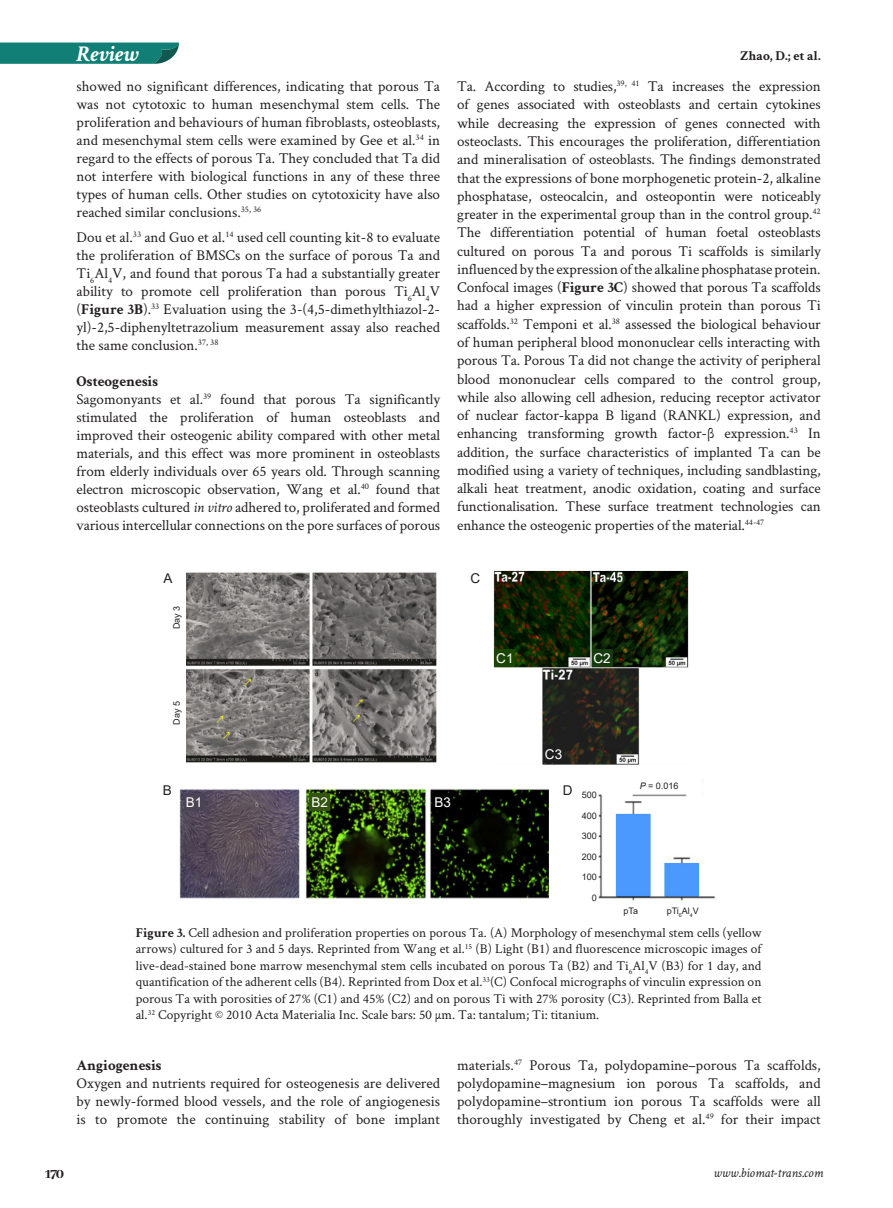
<style>
.page{position:relative;width:893px;height:1208px;background:#fff}
.page>*{position:absolute;margin:0;border:0;box-sizing:border-box;transform-origin:0 0}
.t1{font:italic 700 22.5px "Crimson Text";color:#fff}
.Content_2{font:15px/18px "Crimson Text";color:#231f20;text-align:justify}
.Content_2-2{font:700 15px "Crimson Text";color:#231f20}
.t2{font:800 15px "Abhaya Libre";color:#231f20}
.Content_2-3{font:13.5px/16.5px "Crimson Text";color:#231f20;text-align:justify}
.t3{font:italic 13.5px "Crimson Text";color:#231f20}
.t4{font:700 13.5px "Crimson Text";color:#231f20}
.Content_2-4{font:13.5px "Arial";color:#fff}
.Content_2-5{font:13.5px "Arial";color:#231f20}
.Content_2-6{font:9px "Arial";color:#231f20}
.s1{font-weight:700}
.s2{font-style:italic}
</style>
<div class="page">
<svg style="left:0;top:43px;width:179px;height:21px;background:#1a8278"></svg>
<img style="left:187px;top:572px;width:250px;height:191px">
<img style="left:493px;top:570px;width:196px;height:195px">
<img style="left:585px;top:781px;width:131px;height:120px">
<img style="left:179px;top:788px;width:369px;height:111px">
<div style="left:184px;top:793px;width:20px;height:18px;background:#4a4454"></div>
<div style="left:310px;top:793px;width:20px;height:18px;background:#34530f"></div>
<div style="left:432px;top:793px;width:21px;height:18px;background:#000"></div>
<div style="left:638px;top:779px;width:42px;height:13px;background:#fff"></div>
<div style="left:577px;top:791px;width:20px;height:110px;background:#fff"></div>
<div style="left:495px;top:649px;width:20px;height:18px;background:#1a4501"></div>
<div style="left:592px;top:649px;width:20px;height:18px;background:#153a0d"></div>
<div style="left:543px;top:745px;width:21px;height:18px;background:#1f1f1f"></div>
<h1 class="t1" style="left:77px;top:40px;width:64px">Review</h1>
<p class="Content_2" style="left:77px;top:77px;width:365px">showed no significant differences, indicating that porous Ta was not cytotoxic to human mesenchymal stem cells. The proliferation and behaviours of human fibroblasts, osteoblasts, and mesenchymal stem cells were examined by Gee et al.<sup>34</sup> in regard to the effects of porous Ta. They concluded that Ta did not interfere with biological functions in any of these three types of human cells. Other studies on cytotoxicity have also reached similar conclusions.<sup>35,</sup> <sup>36</sup></p>
<p class="Content_2" style="left:77px;top:227px;width:365px">Dou et al.<sup>33</sup> and Guo et al.<sup>14</sup> used cell counting kit-8 to evaluate the proliferation of BMSCs on the surface of porous Ta and Ti<sub>6</sub>Al<sub>4</sub>V, and found that porous Ta had a substantially greater ability to promote cell proliferation than porous Ti<sub>6</sub>Al<sub>4</sub>V (<span class="s1">Figure 3B</span>).<sup>33</sup> Evaluation using the 3-(4,5-dimethylthiazol-2- yl)-2,5-diphenyltetrazolium measurement assay also reached the same conclusion.<sup>37,</sup> <sup>38</sup></p>
<p class="Content_2-2" style="left:77px;top:372px;width:83px">Osteogenesis</p>
<p class="Content_2" style="left:77px;top:389px;width:365px">Sagomonyants et al.<sup>39</sup> found that porous Ta significantly stimulated the proliferation of human osteoblasts and improved their osteogenic ability compared with other metal materials, and this effect was more prominent in osteoblasts from elderly individuals over 65 years old. Through scanning electron microscopic observation, Wang et al.<sup>40</sup> found that osteoblasts cultured <span class="s2">in vitro</span> adhered to, proliferated and formed various intercellular connections on the pore surfaces of porous</p>
<p class="t4" style="left:740px;top:47px;width:82px">Zhao, D.; et al.</p>
<p class="Content_2" style="left:457px;top:77px;width:365px">Ta. According to studies,<sup>39,</sup> <sup>41</sup> Ta increases the expression of genes associated with osteoblasts and certain cytokines while decreasing the expression of genes connected with osteoclasts. This encourages the proliferation, differentiation and mineralisation of osteoblasts. The findings demonstrated that the expressions of bone morphogenetic protein-2, alkaline phosphatase, osteocalcin, and osteopontin were noticeably greater in the experimental group than in the control group.<sup>42<br></sup>The differentiation potential of human foetal osteoblasts cultured on porous Ta and porous Ti scaffolds is similarly influenced by the expression of the alkaline phosphatase protein.<br>Confocal images (<span class="s1">Figure 3C</span>) showed that porous Ta scaffolds had a higher expression of vinculin protein than porous Ti scaffolds.<sup>32</sup> Temponi et al.<sup>38</sup> assessed the biological behaviour of human peripheral blood mononuclear cells interacting with porous Ta. Porous Ta did not change the activity of peripheral blood mononuclear cells compared to the control group, while also allowing cell adhesion, reducing receptor activator of nuclear factor-kappa B ligand (RANKL) expression, and enhancing transforming growth factor-β expression.<sup>43</sup> In addition, the surface characteristics of implanted Ta can be modified using a variety of techniques, including sandblasting, alkali heat treatment, anodic oxidation, coating and surface functionalisation. These surface treatment technologies can enhance the osteogenic properties of the material.<sup>44-47</sup></p>
<p class="Content_2-5" style="left:163px;top:569px;width:11px">A</p>
<p class="Content_2-5" style="left:470px;top:569px;width:11px">C</p>
<p class="Content_2-6" style="left:170px;top:629px;width:25px;rotate:-90deg">Day 3</p>
<p class="Content_2-4" style="left:496px;top:648px;width:19px">C1</p>
<p class="Content_2-4" style="left:593px;top:648px;width:19px">C2</p>
<p class="Content_2-6" style="left:170px;top:724px;width:25px;rotate:-90deg">Day 5</p>
<p class="Content_2-4" style="left:545px;top:745px;width:19px">C3</p>
<p class="Content_2-5" style="left:163px;top:781px;width:11px">B</p>
<p class="Content_2-5" style="left:563px;top:781px;width:11px">D</p>
<p class="Content_2-4" style="left:186px;top:793px;width:18px">B1</p>
<p class="Content_2-4" style="left:311px;top:793px;width:18px">B2</p>
<p class="Content_2-4" style="left:434px;top:793px;width:18px">B3</p>
<p class="Content_2-6" style="left:582px;top:788px;width:17px">500</p>
<p class="Content_2-6" style="left:582px;top:809px;width:17px">400</p>
<p class="Content_2-6" style="left:582px;top:830px;width:17px">300</p>
<p class="Content_2-6" style="left:582px;top:850px;width:17px">200</p>
<p class="Content_2-6" style="left:582px;top:871px;width:17px">100</p>
<p class="Content_2-6" style="left:592px;top:891px;width:7px">0</p>
<p class="Content_2-6" style="left:640px;top:779px;width:40px"><span class="s2">P</span> = 0.016</p>
<p class="Content_2-6" style="left:623px;top:904px;width:16px">pTa</p>
<p class="Content_2-6" style="left:667px;top:904px;width:34px">pTi<sub>6</sub>Al<sub>4</sub>V</p>
<p class="Content_2-3" style="left:136px;top:923px;width:627px"><span class="s1">Figure 3.</span> Cell adhesion and proliferation properties on porous Ta. (A) Morphology of mesenchymal stem cells (yellow arrows) cultured for 3 and 5 days. Reprinted from Wang et al.<sup>15</sup> (B) Light (B1) and fluorescence microscopic images of live-dead-stained bone marrow mesenchymal stem cells incubated on porous Ta (B2) and Ti<sub>6</sub>Al<sub>4</sub>V (B3) for 1 day, and quantification of the adherent cells (B4). Reprinted from Dox et al.<sup>33</sup>(C) Confocal micrographs of vinculin expression on porous Ta with porosities of 27% (C1) and 45% (C2) and on porous Ti with 27% porosity (C3). Reprinted from Balla et al.<sup>32</sup> Copyright © 2010 Acta Materialia Inc. Scale bars: 50 μm. Ta: tantalum; Ti: titanium.</p>
<p class="Content_2-2" style="left:77px;top:1055px;width:86px">Angiogenesis</p>
<p class="Content_2" style="left:77px;top:1073px;width:365px">Oxygen and nutrients required for osteogenesis are delivered by newly-formed blood vessels, and the role of angiogenesis is to promote the continuing stability of bone implant</p>
<p class="Content_2" style="left:457px;top:1055px;width:365px">materials.<sup>47</sup> Porous Ta, polydopamine–porous Ta scaffolds, polydopamine–magnesium ion porous Ta scaffolds, and polydopamine–strontium ion porous Ta scaffolds were all thoroughly investigated by Cheng et al.<sup>49</sup> for their impact</p>
<p class="t2" style="left:45px;top:1165px;width:21px">170</p>
<p class="t3" style="left:714px;top:1165px;width:111px">www.biomat-trans.com</p>
</div>
